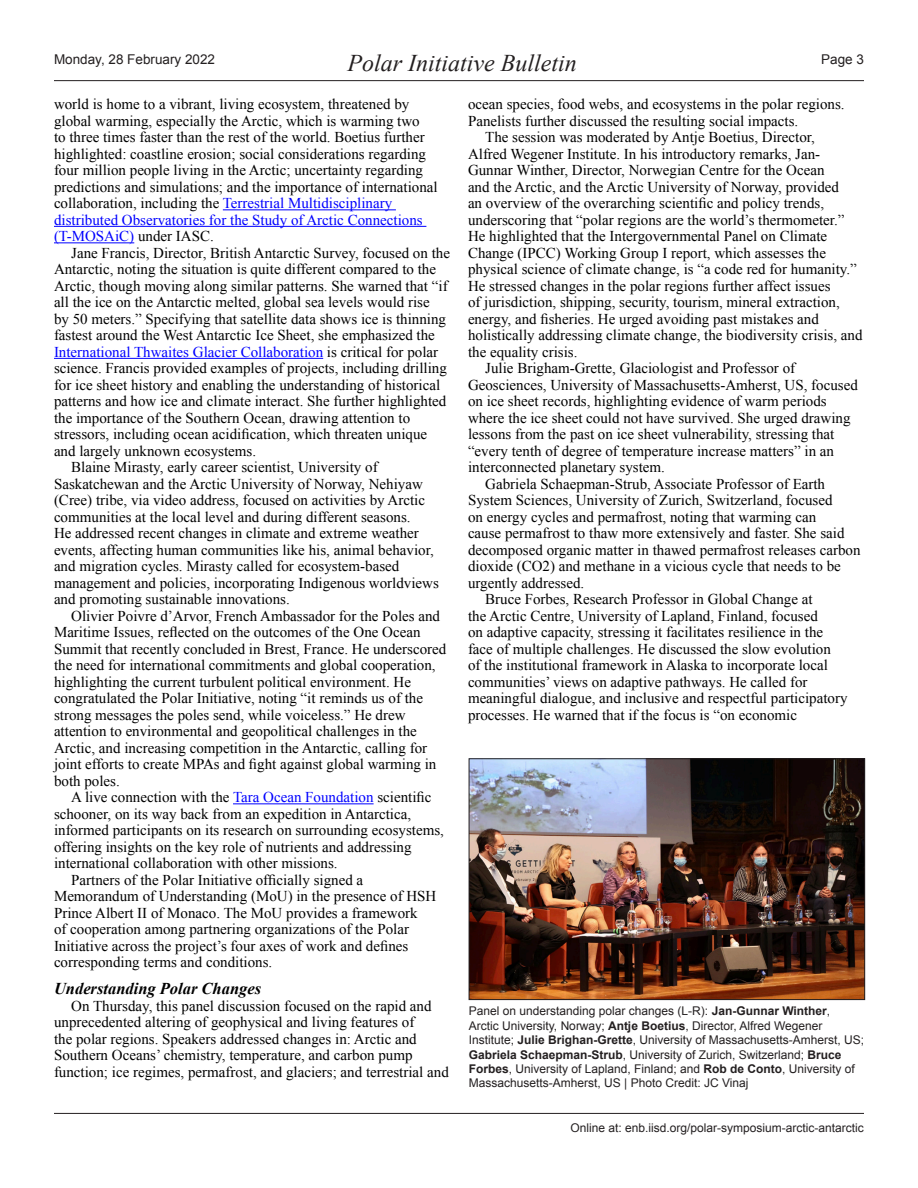
<style>
.page{position:relative;width:918px;height:1188px;background:#fff}
.page>*{position:absolute;margin:0;border:0;box-sizing:border-box;transform-origin:0 0}
.t1{font:italic 24px "Times New Roman";color:#231f20}
.ENB_-_Headline_3{font:italic 700 16.5px "Times New Roman";color:#000}
.ENB_-_Body{font:15px/16.5px "Times New Roman";color:#000}
.t2{font:13.5px "Arial";color:#231f20}
.t3{font:12px/14.4px "Arial";color:#231f20}
.s1{color:#00f}
.s2{font-weight:700}
</style>
<div class="page">
<hr style="left:54px;top:80px;width:810px;height:1px;background:#231f20">
<hr style="left:54px;top:1113px;width:810px;height:1px;background:#231f20">
<hr style="left:223px;top:209px;width:173px;height:1px;background:#00f">
<hr style="left:54px;top:226px;width:372px;height:1px;background:#00f">
<hr style="left:54px;top:242px;width:80px;height:1px;background:#00f">
<hr style="left:54px;top:358px;width:269px;height:1px;background:#00f">
<hr style="left:233px;top:803px;width:141px;height:1px;background:#00f">
<img style="left:471px;top:761px;width:392px;height:237px">
<div style="left:469px;top:759px;width:396px;height:241px;border:1px solid #231f20"></div>
<h1 class="t1" style="left:347px;top:46px;width:231px">Polar Initiative Bulletin</h1>
<p class="t2" style="left:54px;top:50px;width:163px">Monday, 28 February 2022</p>
<p class="t2" style="left:821px;top:50px;width:44px">Page 3</p>
<p class="ENB_-_Body" style="left:54px;top:96px;width:385px">world is home to a vibrant, living ecosystem, threatened by global warming, especially the Arctic, which is warming two<br>to three times faster than the rest of the world. Boetius further highlighted: coastline erosion; social considerations regarding four million people living in the Arctic; uncertainty regarding predictions and simulations; and the importance of international collaboration, including the <span class="s1">Terrestrial Multidisciplinary distributed Observatories for the Study of Arctic Connections (T-MOSAiC)</span> under IASC.</p>
<p class="ENB_-_Body" style="left:54px;top:244px;width:397px;text-indent:17px">Jane Francis, Director, British Antarctic Survey, focused on the Antarctic, noting the situation is quite different compared to the Arctic, though moving along similar patterns. She warned that “if all the ice on the Antarctic melted, global sea levels would rise<br>by 50 meters.” Specifying that satellite data shows ice is thinning fastest around the West Antarctic Ice Sheet, she emphasized the <span class="s1">International Thwaites Glacier Collaboration</span> is critical for polar science. Francis provided examples of projects, including drilling for ice sheet history and enabling the understanding of historical patterns and how ice and climate interact. She further highlighted the importance of the Southern Ocean, drawing attention to stressors, including ocean acidification, which threaten unique and largely unknown ecosystems.</p>
<p class="ENB_-_Body" style="left:54px;top:459px;width:386px;text-indent:17px">Blaine Mirasty, early career scientist, University of Saskatchewan and the Arctic University of Norway, Nehiyaw (Cree) tribe, via video address, focused on activities by Arctic communities at the local level and during different seasons.<br>He addressed recent changes in climate and extreme weather events, affecting human communities like his, animal behavior, and migration cycles. Mirasty called for ecosystem-based management and policies, incorporating Indigenous worldviews and promoting sustainable innovations.</p>
<p class="ENB_-_Body" style="left:54px;top:607px;width:394px;text-indent:17px">Olivier Poivre d’Arvor, French Ambassador for the Poles and Maritime Issues, reflected on the outcomes of the One Ocean Summit that recently concluded in Brest, France. He underscored the need for international commitments and global cooperation, highlighting the current turbulent political environment. He congratulated the Polar Initiative, noting “it reminds us of the strong messages the poles send, while voiceless.” He drew attention to environmental and geopolitical challenges in the Arctic, and increasing competition in the Antarctic, calling for joint efforts to create MPAs and fight against global warming in both poles.</p>
<p class="ENB_-_Body" style="left:54px;top:789px;width:391px;text-indent:17px">A live connection with the <span class="s1">Tara Ocean Foundation</span> scientific schooner, on its way back from an expedition in Antarctica, informed participants on its research on surrounding ecosystems, offering insights on the key role of nutrients and addressing international collaboration with other missions.</p>
<p class="ENB_-_Body" style="left:54px;top:871px;width:384px;text-indent:17px">Partners of the Polar Initiative officially signed a Memorandum of Understanding (MoU) in the presence of HSH Prince Albert II of Monaco. The MoU provides a framework<br>of cooperation among partnering organizations of the Polar Initiative across the project’s four axes of work and defines corresponding terms and conditions.</p>
<p class="ENB_-_Headline_3" style="left:54px;top:977px;width:209px">Understanding Polar Changes</p>
<p class="ENB_-_Body" style="left:54px;top:997px;width:396px;text-indent:17px">On Thursday, this panel discussion focused on the rapid and unprecedented altering of geophysical and living features of<br>the polar regions. Speakers addressed changes in: Arctic and Southern Oceans’ chemistry, temperature, and carbon pump function; ice regimes, permafrost, and glaciers; and terrestrial and</p>
<p class="ENB_-_Body" style="left:468px;top:96px;width:378px">ocean species, food webs, and ecosystems in the polar regions.<br>Panelists further discussed the resulting social impacts.</p>
<p class="ENB_-_Body" style="left:468px;top:129px;width:396px;text-indent:17px">The session was moderated by Antje Boetius, Director,<br>Alfred Wegener Institute. In his introductory remarks, Jan-Gunnar Winther, Director, Norwegian Centre for the Ocean<br>and the Arctic, and the Arctic University of Norway, provided<br>an overview of the overarching scientific and policy trends, underscoring that “polar regions are the world’s thermometer.” He highlighted that the Intergovernmental Panel on Climate Change (IPCC) Working Group I report, which assesses the physical science of climate change, is “a code red for humanity.” He stressed changes in the polar regions further affect issues<br>of jurisdiction, shipping, security, tourism, mineral extraction, energy, and fisheries. He urged avoiding past mistakes and holistically addressing climate change, the biodiversity crisis, and the equality crisis.</p>
<p class="ENB_-_Body" style="left:468px;top:360px;width:391px;text-indent:17px">Julie Brigham-Grette, Glaciologist and Professor of Geosciences, University of Massachusetts-Amherst, US, focused on ice sheet records, highlighting evidence of warm periods where the ice sheet could not have survived. She urged drawing lessons from the past on ice sheet vulnerability, stressing that “every tenth of degree of temperature increase matters” in an interconnected planetary system.</p>
<p class="ENB_-_Body" style="left:468px;top:475px;width:394px;text-indent:17px">Gabriela Schaepman-Strub, Associate Professor of Earth System Sciences, University of Zurich, Switzerland, focused<br>on energy cycles and permafrost, noting that warming can<br>cause permafrost to thaw more extensively and faster. She said decomposed organic matter in thawed permafrost releases carbon dioxide (CO2) and methane in a vicious cycle that needs to be urgently addressed.</p>
<p class="ENB_-_Body" style="left:468px;top:591px;width:381px;text-indent:17px">Bruce Forbes, Research Professor in Global Change at<br>the Arctic Centre, University of Lapland, Finland, focused<br>on adaptive capacity, stressing it facilitates resilience in the face of multiple challenges. He discussed the slow evolution<br>of the institutional framework in Alaska to incorporate local communities’ views on adaptive pathways. He called for meaningful dialogue, and inclusive and respectful participatory processes. He warned that if the focus is “on economic</p>
<p class="t3" style="left:469px;top:1004px;width:397px">Panel on understanding polar changes (L-R): <span class="s2">Jan-Gunnar Winther</span>,<br>Arctic University, Norway; <span class="s2">Antje Boetius</span>, Director, Alfred Wegener Institute; <span class="s2">Julie Brighan-Grette</span>, University of Massachusetts-Amherst, US; <span class="s2">Gabriela Schaepman-Strub</span>, University of Zurich, Switzerland; <span class="s2">Bruce Forbes</span>, University of Lapland, Finland; and <span class="s2">Rob de Conto</span>, University of Massachusetts-Amherst, US | Photo Credit: JC Vinaj</p>
<p class="t3" style="left:571px;top:1121px;width:295px">Online at: enb.iisd.org/polar-symposium-arctic-antarctic</p>
</div>
